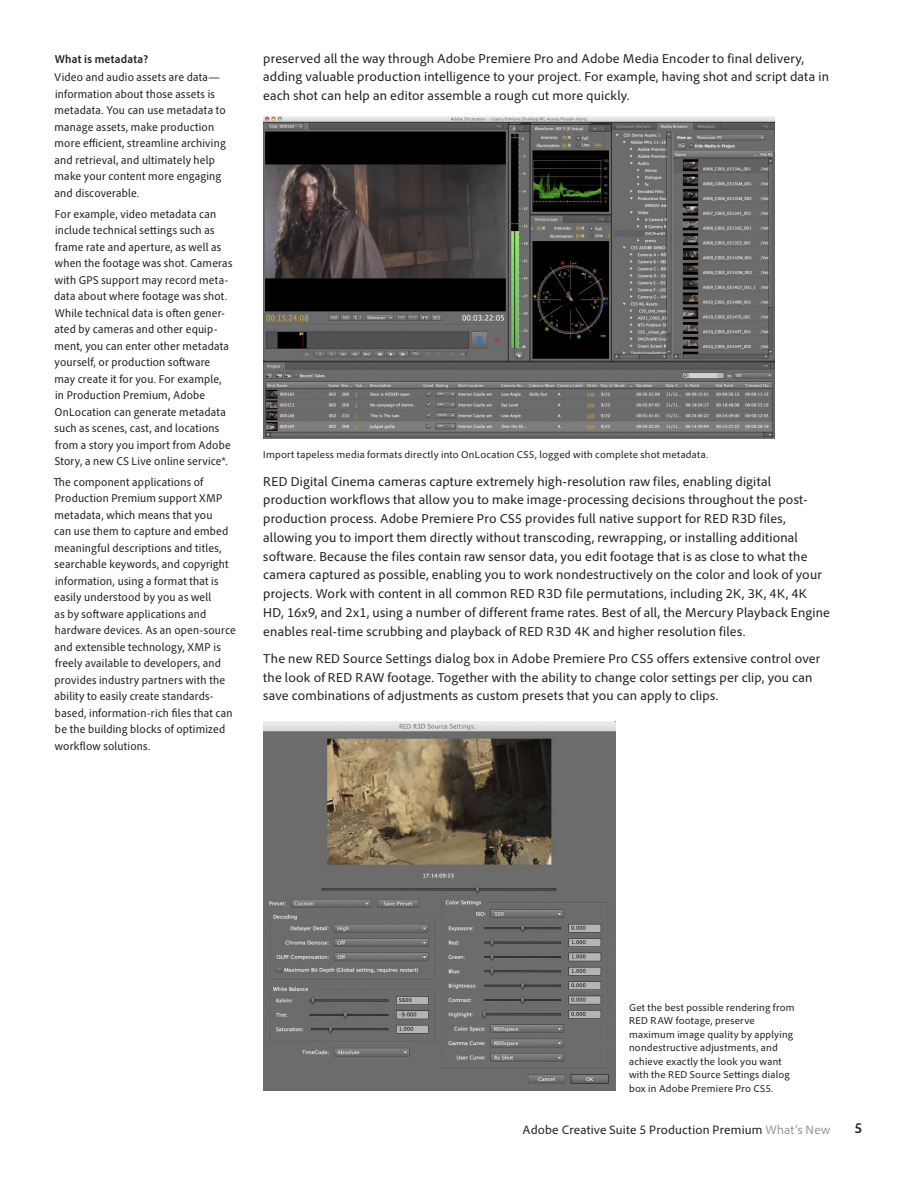
<style>
.page{position:relative;width:918px;height:1188px;background:#fff}
.page>*{position:absolute;margin:0;border:0;box-sizing:border-box;transform-origin:0 0}
.t1{font:700 semi-condensed 15px "Adobe Clean";color:#231f20}
.Text__Body{font:13.5px/18.8px "Adobe Clean";letter-spacing:.01em;color:#231f20}
.t2{font:12.75px "Adobe Clean";letter-spacing:.015em;color:#231f20}
.Sidebar__Body_copy{font:semi-condensed 12px/16.5px "Adobe Clean";letter-spacing:.015em;color:#231f20}
.Sidebar__Header{font:700 semi-condensed 12px "Adobe Clean";letter-spacing:.02em;color:#231f20}
.Text__Caption_Body{font:10.5px/13.5px "Adobe Clean";letter-spacing:.02em;color:#231f20}
.s1{color:#939598}
</style>
<div class="page">
<img style="left:263px;top:117px;width:511px;height:322px">
<img style="left:263px;top:721px;width:353px;height:370px">
<p class="Sidebar__Header" style="left:55px;top:51px;width:95px">What is metadata?</p>
<p class="Sidebar__Body_copy" style="left:54px;top:69px;width:173px">Video and audio assets are data— information about those assets is metadata. You can use metadata to manage assets, make production more efficient, streamline archiving and retrieval, and ultimately help make your content more engaging and discoverable.</p>
<p class="Sidebar__Body_copy" style="left:54px;top:205px;width:180px">For example, video metadata can include technical settings such as frame rate and aperture, as well as when the footage was shot. Cameras with GPS support may record meta&shy;data about where footage was shot.<br>While technical data is often gener&shy;ated by cameras and other equip&shy;ment, you can enter other metadata yourself, or production software may create it for you. For example, in Production Premium, Adobe OnLocation can generate metadata such as scenes, cast, and locations from a story you import from Adobe Story, a new CS Live online service*.</p>
<p class="Sidebar__Body_copy" style="left:54px;top:474px;width:184px">The component applications of Production Premium support XMP metadata, which means that you<br>can use them to capture and embed meaningful descriptions and titles, searchable keywords, and copyright information, using a format that is easily understood by you as well<br>as by software applications and hardware devices. As an open-source and extensible technology, XMP is freely available to developers, and provides industry partners with the ability to easily create standards&shy;based, information-rich files that can be the building blocks of optimized workflow solutions.</p>
<p class="Text__Body" style="left:263px;top:48px;width:567px">preserved all the way through Adobe Premiere Pro and Adobe Media Encoder to final delivery, adding valuable production intelligence to your project. For example, having shot and script data in each shot can help an editor assemble a rough cut more quickly.</p>
<p class="Text__Caption_Body" style="left:263px;top:447px;width:447px">Import tapeless media formats directly into OnLocation CS5, logged with complete shot metadata.</p>
<p class="Text__Body" style="left:263px;top:471px;width:568px">RED Digital Cinema cameras capture extremely high-resolution raw files, enabling digital production workflows that allow you to make image-processing decisions throughout the post&shy;production process. Adobe Premiere Pro CS5 provides full native support for RED R3D files, allowing you to import them directly without transcoding, rewrapping, or installing additional software. Because the files contain raw sensor data, you edit footage that is as close to what the camera captured as possible, enabling you to work nondestructively on the color and look of your projects. Work with content in all common RED R3D file permutations, including 2K, 3K, 4K, 4K HD, 16x9, and 2x1, using a number of different frame rates. Best of all, the Mercury Playback Engine enables real-time scrubbing and playback of RED R3D 4K and higher resolution files.</p>
<p class="Text__Body" style="left:263px;top:649px;width:559px">The new RED Source Settings dialog box in Adobe Premiere Pro CS5 offers extensive control over the look of RED RAW footage. Together with the ability to change color settings per clip, you can save combinations of adjustments as custom presets that you can apply to clips.</p>
<p class="Text__Caption_Body" style="left:629px;top:1000px;width:167px">Get the best possible rendering from<br>RED RAW footage, preserve maximum image quality by applying nondestructive adjustments, and achieve exactly the look you want with the RED Source Settings dialog box in Adobe Premiere Pro CS5.</p>
<p class="t2" style="left:523px;top:1122px;width:309px">Adobe Creative Suite 5 Production Premium <span class="s1">What’s New</span></p>
<p class="t1" style="left:854px;top:1119px;width:9px">5</p>
</div>
